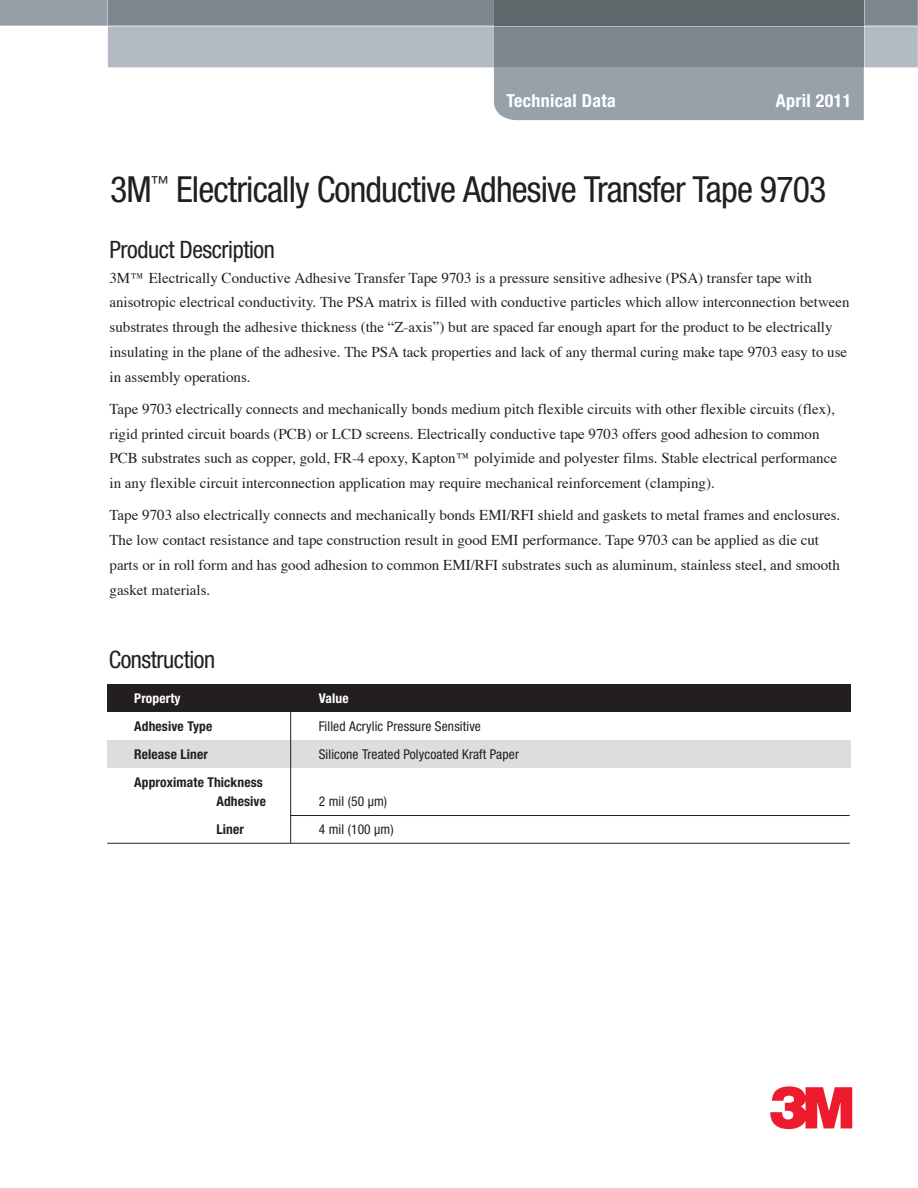
<style>
.page{position:relative;width:918px;height:1188px;background:#fff}
.page>*{position:absolute;margin:0;border:0;box-sizing:border-box;transform-origin:0 0}
.t1{font:60px "Logo 3 M Font";color:#ed1b2e}
.t2{font:condensed 36px "Helvetica Neue";letter-spacing:-.025em;color:#231f20}
.t3{font:condensed 24px "Helvetica Neue";letter-spacing:-.02em;color:#231f20}
.t4{font:700 condensed 18px "Helvetica Neue";letter-spacing:.02em;color:#fff}
.t5{font:15px/24.8px "Times";color:#231f20}
.t6{font:condensed 13.5px "Helvetica Neue";letter-spacing:.01em;color:#231f20}
.t7{font:700 condensed 13.5px/19.5px "Helvetica Neue";letter-spacing:.01em;color:#231f20;text-align:right}
.t8{font:700 condensed 13.5px "Helvetica Neue";letter-spacing:.01em;color:#fff}
</style>
<div class="page">
<div style="left:494px;top:67px;width:370px;height:53px;background:#97a1aa"></div>
<svg style="left:0;top:0;width:918px;height:67px;background:#939ba2"></svg>
<div style="left:108px;top:685px;width:743px;height:27px;background:#231f20"></div>
<div style="left:108px;top:740px;width:743px;height:28px;background:#dcddde"></div>
<hr style="left:290px;top:815px;width:560px;height:1px;background:#231f20">
<hr style="left:107px;top:843px;width:743px;height:1px;background:#231f20">
<hr style="left:290px;top:711px;width:1px;height:132px;background:#231f20">
<p class="t4" style="left:507px;top:90px;width:111px">Technical Data</p>
<p class="t4" style="left:776px;top:90px;width:77px">April 2011</p>
<h2 class="t2" style="left:110px;top:169px;width:718px">3M<sup>™</sup> Electrically Conductive Adhesive Transfer Tape 9703</h2>
<h3 class="t3" style="left:110px;top:236px;width:167px">Product Description</h3>
<p class="t5" style="left:110px;top:267px;width:742px">3M™ Electrically Conductive Adhesive Transfer Tape 9703 is a pressure sensitive adhesive (PSA) transfer tape with anisotropic electrical conductivity. The PSA matrix is filled with conductive particles which allow interconnection between substrates through the adhesive thickness (the “Z-axis”) but are spaced far enough apart for the product to be electrically insulating in the plane of the adhesive. The PSA tack properties and lack of any thermal curing make tape 9703 easy to use in assembly operations.</p>
<p class="t5" style="left:110px;top:398px;width:729px">Tape 9703 electrically connects and mechanically bonds medium pitch flexible circuits with other flexible circuits (flex), rigid printed circuit boards (PCB) or LCD screens. Electrically conductive tape 9703 offers good adhesion to common PCB substrates such as copper, gold, FR-4 epoxy, Kapton™ polyimide and polyester films. Stable electrical performance in any flexible circuit interconnection application may require mechanical reinforcement (clamping).</p>
<p class="t5" style="left:110px;top:504px;width:732px">Tape 9703 also electrically connects and mechanically bonds EMI/RFI shield and gaskets to metal frames and enclosures.<br>The low contact resistance and tape construction result in good EMI performance. Tape 9703 can be applied as die cut parts or in roll form and has good adhesion to common EMI/RFI substrates such as aluminum, stainless steel, and smooth gasket materials.</p>
<h3 class="t3" style="left:109px;top:646px;width:108px">Construction</h3>
<p class="t8" style="left:134px;top:690px;width:48px">Property</p>
<p class="t8" style="left:319px;top:690px;width:32px">Value</p>
<p class="t7" style="left:134px;top:716px;width:80px">Adhesive Type</p>
<p class="t6" style="left:319px;top:719px;width:164px">Filled Acrylic Pressure Sensitive</p>
<p class="t7" style="left:134px;top:744px;width:75px">Release Liner</p>
<p class="t6" style="left:319px;top:746px;width:202px">Silicone Treated Polycoated Kraft Paper</p>
<p class="t7" style="left:134px;top:772px;width:133px">Approximate Thickness<br>Adhesive</p>
<p class="t6" style="left:319px;top:794px;width:70px">2 mil (50 µm)</p>
<p class="t7" style="left:216px;top:819px;width:29px">Liner</p>
<p class="t6" style="left:319px;top:821px;width:77px">4 mil (100 µm)</p>
<h1 class="t1" style="left:770px;top:1079px;width:97px">3</h1>
</div>
